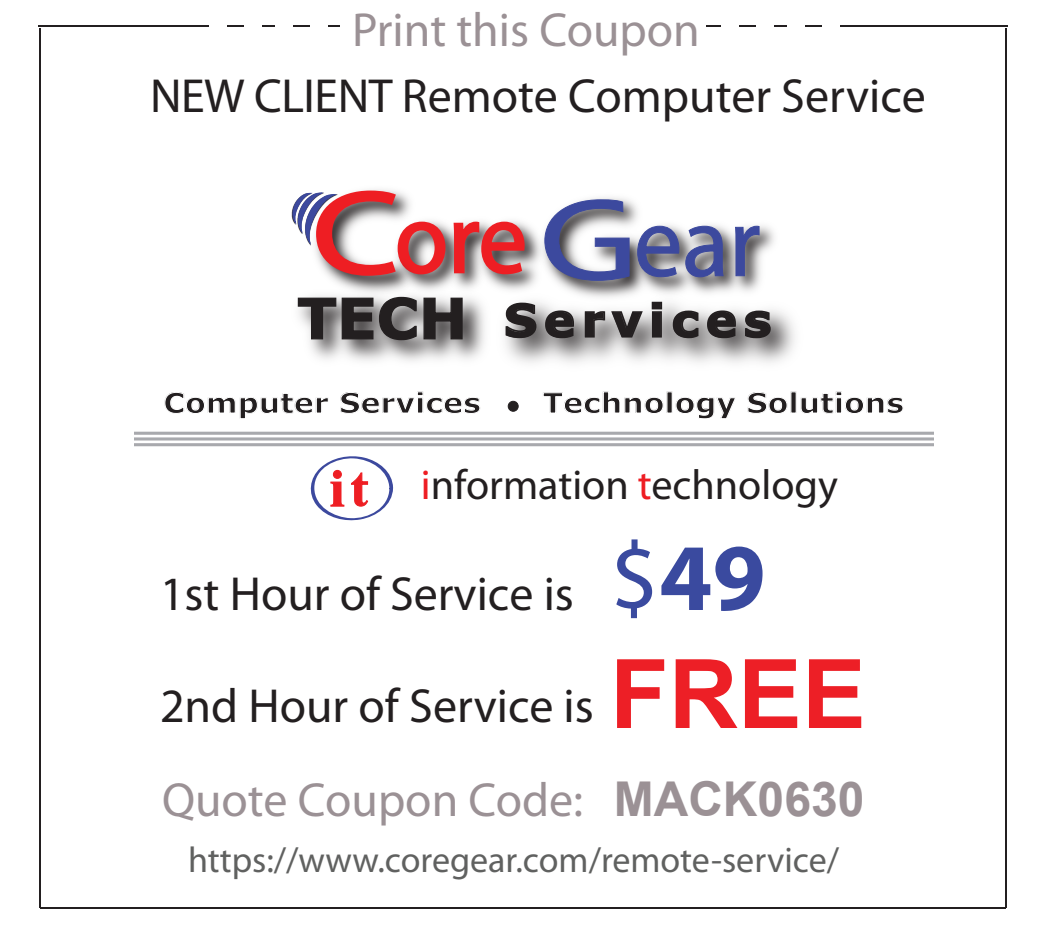
<style>
.page{position:relative;width:1050px;height:940px;background:#fff}
.page>*{position:absolute;margin:0;border:0;box-sizing:border-box;transform-origin:0 0}
.t1{font:48px "Myriad Pro";color:#231f20}
.t2{font:48px "Myriad Pro";color:#9b9195}
.t3{font:700 45px "Verdana";letter-spacing:.14em;color:#231f20;scale:1.04 1}
.t4{font:42.2px "Myriad Pro";color:#231f20}
.t5{font:36px "Myriad Pro";color:#606160}
.t6{font:700 27.8px "Verdana";color:#231f20;scale:1.08 1}
.s1{font-size:55.8px}
.s2{color:#ee1d23}
.s3{font-size:96px;color:#3a4a9f}
.s4{font-weight:700;font-size:96px;color:#3a4a9f}
.s5{font-family:"Arial";font-weight:700;font-size:96px;color:#ed1f26}
.s6{font-family:"Arial";font-weight:700}
</style>
<div class="page">
<img style="left:292px;top:207px;width:1px;height:14px">
<img style="left:556px;top:201px;width:218px;height:82px">
<svg style="left:637px;top:225px;width:87px;height:53px;background:#797fa7"></svg>
<svg style="left:735px;top:225px;width:25px;height:52px"></svg>
<svg style="left:293px;top:189px;width:337px;height:92px"></svg>
<div style="left:508px;top:401px;width:10px;height:10px;background:#231f20;border-radius:50%"></div>
<div style="left:508px;top:401px;width:11px;height:11px;border:1px solid #231f20;border-radius:50%"></div>
<img style="left:293px;top:278px;width:206px;height:83px">
<svg style="left:297px;top:296px;width:120px;height:45px;background:#9c9a9b"></svg>
<svg style="left:423px;top:297px;width:40px;height:43px;background:#908e8f"></svg>
<svg style="left:505px;top:302px;width:32px;height:37px"></svg>
<svg style="left:544px;top:310px;width:31px;height:29px"></svg>
<svg style="left:584px;top:310px;width:60px;height:28px;background:#a09e9e"></svg>
<svg style="left:651px;top:301px;width:12px;height:37px"></svg>
<svg style="left:672px;top:310px;width:27px;height:29px"></svg>
<svg style="left:706px;top:310px;width:31px;height:29px"></svg>
<svg style="left:744px;top:310px;width:28px;height:29px"></svg>
<svg style="left:310px;top:456px;width:83px;height:65px"></svg>
<hr style="left:134px;top:432px;width:800px;height:3px;background:#a8a9ad">
<svg style="left:134px;top:437px;width:800px;height:4px;background:#bcbcbf"></svg>
<hr style="left:134px;top:443px;width:800px;height:3px;background:#a8a9ad">
<hr style="left:38px;top:25px;width:302px;height:2px;background:#231f20">
<hr style="left:706px;top:25px;width:302px;height:2px;background:#231f20">
<hr style="left:39px;top:28px;width:2px;height:880px;background:#231f20">
<hr style="left:1005px;top:28px;width:2px;height:880px;background:#231f20">
<hr style="left:40px;top:907px;width:966px;height:2px;background:#231f20">
<div style="left:310px;top:12px;width:18px;height:30px;background:#fff"></div>
<div style="left:275px;top:12px;width:18px;height:30px;background:#fff"></div>
<div style="left:244px;top:12px;width:18px;height:30px;background:#fff"></div>
<div style="left:209px;top:12px;width:18px;height:30px;background:#fff"></div>
<div style="left:822px;top:12px;width:18px;height:30px;background:#fff"></div>
<div style="left:787px;top:12px;width:18px;height:30px;background:#fff"></div>
<div style="left:756px;top:12px;width:18px;height:30px;background:#fff"></div>
<div style="left:721px;top:12px;width:18px;height:30px;background:#fff"></div>
<p class="t2" style="left:352px;top:0;width:349px">Print this Coupon</p>
<p class="t1" style="left:150px;top:66px;width:777px">NEW CLIENT Remote Computer Service</p>
<p class="t3" style="left:297px;top:288px;width:457px"><span class="s1">TECH</span> Services</p>
<p class="t6" style="left:163px;top:383px;width:296px">Computer Services</p>
<p class="t6" style="left:543px;top:383px;width:336px">Technology Solutions</p>
<p class="t4" style="left:421px;top:459px;width:418px"><span class="s2">i</span>nformation <span class="s2">t</span>echnology</p>
<p class="t1" style="left:160px;top:564px;width:607px">1st Hour of Service is <span class="s3">$</span><span class="s4">49</span></p>
<p class="t1" style="left:160px;top:676px;width:708px">2nd Hour of Service is <span class="s5">FREE</span></p>
<p class="t2" style="left:162px;top:770px;width:704px">Quote Coupon Code: <span class="s6">MACK0630</span></p>
<p class="t5" style="left:188px;top:838px;width:653px">https://www.coregear.com/remote-service/</p>
</div>
